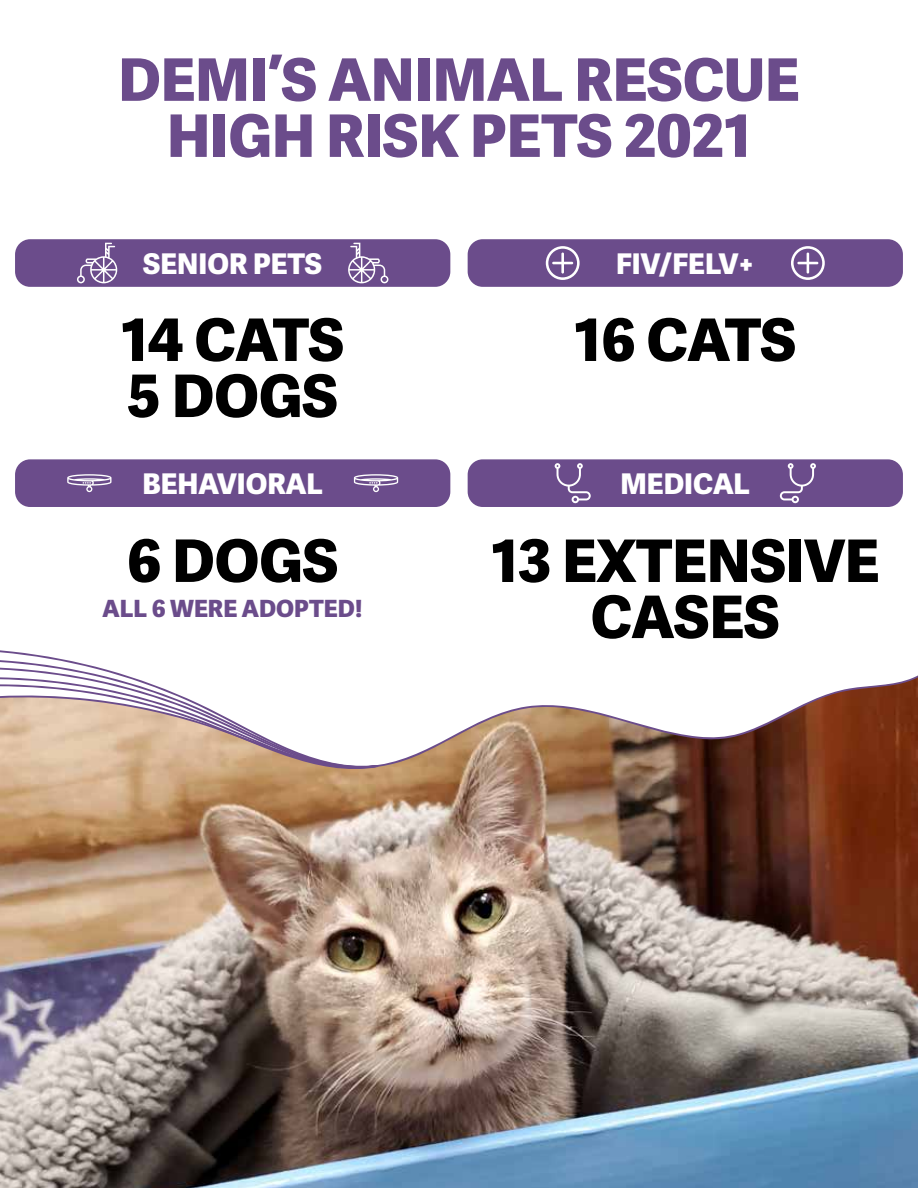
<style>
.page{position:relative;width:918px;height:1188px;background:#fff}
.page>*{position:absolute;margin:0;border:0;box-sizing:border-box;transform-origin:0 0}
.t1{font:800 58.65px/56.1px "Adelle Sans";color:#000}
.t2{font:800 58.65px/56.1px "Adelle Sans";color:#6b4c8b;text-align:center}
.t3{font:800 28.5px "Adelle Sans";color:#fff}
.t4{font:800 23.7px "Adelle Sans";color:#6b4c8b}
</style>
<div class="page">
<img style="left:0;top:776px;width:918px;height:412px">
<svg style="left:15px;top:239px;width:903px;height:531px"></svg>
<div style="left:15px;top:239px;width:435px;height:48px;background:#6b4c8b;border-radius:15px"></div>
<div style="left:468px;top:239px;width:435px;height:48px;background:#6b4c8b;border-radius:15px"></div>
<div style="left:15px;top:459px;width:435px;height:48px;background:#6b4c8b;border-radius:15px"></div>
<div style="left:468px;top:459px;width:435px;height:48px;background:#6b4c8b;border-radius:15px"></div>
<svg style="left:77px;top:243px;width:40px;height:40px"></svg>
<svg style="left:348px;top:243px;width:40px;height:40px"></svg>
<svg style="left:546px;top:246px;width:34px;height:34px"></svg>
<svg style="left:791px;top:246px;width:34px;height:34px"></svg>
<svg style="left:67px;top:474px;width:45px;height:18px"></svg>
<svg style="left:354px;top:474px;width:44px;height:18px"></svg>
<svg style="left:555px;top:463px;width:36px;height:40px"></svg>
<svg style="left:780px;top:463px;width:36px;height:40px"></svg>
<svg style="left:0;top:647px;width:374px;height:11px"></svg>
<svg style="left:0;top:658px;width:379px;height:113px"></svg>
<p class="t2" style="left:118px;top:53px;width:683px">DEMI’S ANIMAL RESCUE<br>HIGH RISK PETS 2021</p>
<p class="t3" style="left:143px;top:246px;width:181px">SENIOR PETS</p>
<p class="t3" style="left:616px;top:246px;width:140px">FIV/FELV+</p>
<p class="t1" style="left:121px;top:313px;width:225px">14 CATS<br>5 DOGS</p>
<p class="t1" style="left:574px;top:313px;width:224px">16 CATS</p>
<p class="t3" style="left:142px;top:466px;width:182px">BEHAVIORAL</p>
<p class="t3" style="left:621px;top:466px;width:131px">MEDICAL</p>
<p class="t1" style="left:127px;top:534px;width:213px">6 DOGS</p>
<p class="t4" style="left:103px;top:594px;width:262px">ALL 6 WERE ADOPTED!</p>
<p class="t1" style="left:491px;top:534px;width:390px;text-align:center">13 EXTENSIVE<br>CASES</p>
</div>
